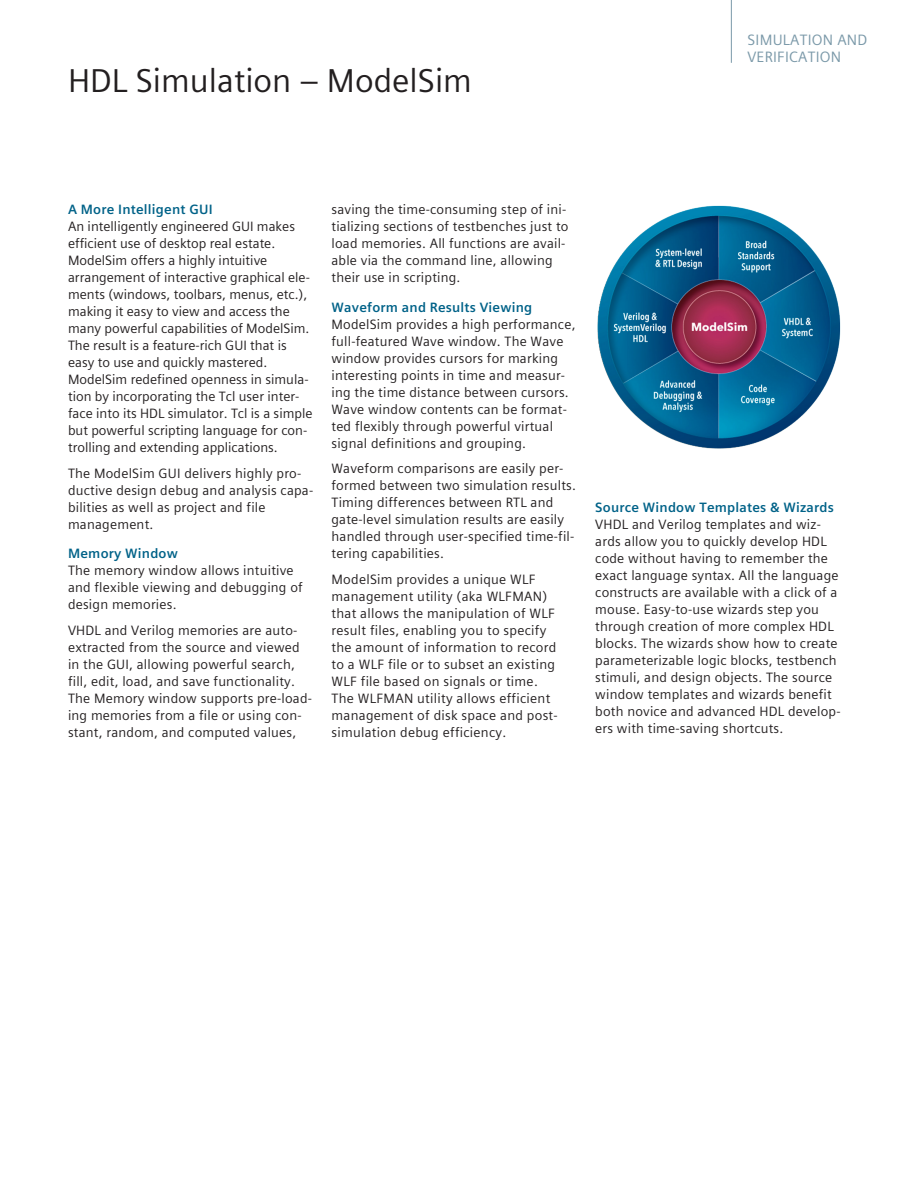
<style>
.page{position:relative;width:918px;height:1188px;background:#fff}
.page>*{position:absolute;margin:0;border:0;box-sizing:border-box;transform-origin:0 0}
.Page_2_Heading_22pt{font:33px "Siemens Sans Global";color:#231f20}
.Product_tab___10pt_0{font:15px/17px "Siemens Sans Global";letter-spacing:.015em;color:#7b99a9}
.Body_Text_Blk__9pt_4{font:13.5px/17px "Siemens Sans Global";letter-spacing:.015em;color:#231f20}
.Body_Sub-Subhead_Dk{font:700 13.5px "Siemens Sans Global";letter-spacing:.015em;color:#006288}
</style>
<div class="page">
<hr style="left:731px;top:0;width:1px;height:63px;background:#7b99a9">
<img style="left:597px;top:205px;width:244px;height:244px">
<p class="Page_2_Heading_22pt" style="left:68px;top:56px;width:405px">HDL Simulation – ModelSim</p>
<p class="Product_tab___10pt_0" style="left:748px;top:32px;width:121px">SIMULATION AND<br>VERIFICATION</p>
<p class="Body_Sub-Subhead_Dk" style="left:68px;top:199px;width:146px">A More Intelligent GUI</p>
<p class="Body_Text_Blk__9pt_4" style="left:68px;top:218px;width:246px">An intelligently engineered GUI makes efficient use of desktop real estate.<br>ModelSim offers a highly intuitive arrangement of interactive graphical ele&shy;ments (windows, toolbars, menus, etc.), making it easy to view and access the many powerful capabilities of ModelSim.<br>The result is a feature-rich GUI that is easy to use and quickly mastered.<br>ModelSim redefined openness in simula&shy;tion by incorporating the Tcl user inter&shy;face into its HDL simulator. Tcl is a simple but powerful scripting language for con&shy;trolling and extending applications.</p>
<p class="Body_Text_Blk__9pt_4" style="left:68px;top:465px;width:247px">The ModelSim GUI delivers highly pro&shy;ductive design debug and analysis capa&shy;bilities as well as project and file management.</p>
<p class="Body_Sub-Subhead_Dk" style="left:68px;top:543px;width:111px">Memory Window</p>
<p class="Body_Text_Blk__9pt_4" style="left:68px;top:562px;width:236px">The memory window allows intuitive and flexible viewing and debugging of design memories.</p>
<p class="Body_Text_Blk__9pt_4" style="left:68px;top:622px;width:246px">VHDL and Verilog memories are auto&shy;extracted from the source and viewed in the GUI, allowing powerful search, fill, edit, load, and save functionality.<br>The Memory window supports pre-load&shy;ing memories from a file or using con&shy;stant, random, and computed values,</p>
<p class="Body_Text_Blk__9pt_4" style="left:332px;top:201px;width:239px">saving the time-consuming step of ini&shy;tializing sections of testbenches just to load memories. All functions are avail&shy;able via the command line, allowing their use in scripting.</p>
<p class="Body_Sub-Subhead_Dk" style="left:332px;top:297px;width:202px">Waveform and Results Viewing</p>
<p class="Body_Text_Blk__9pt_4" style="left:332px;top:316px;width:246px">ModelSim provides a high performance, full-featured Wave window. The Wave window provides cursors for marking interesting points in time and measur&shy;ing the time distance between cursors.<br>Wave window contents can be format&shy;ted flexibly through powerful virtual signal definitions and grouping.</p>
<p class="Body_Text_Blk__9pt_4" style="left:332px;top:460px;width:246px">Waveform comparisons are easily per&shy;formed between two simulation results.<br>Timing differences between RTL and gate-level simulation results are easily handled through user-specified time-fil&shy;tering capabilities.</p>
<p class="Body_Text_Blk__9pt_4" style="left:332px;top:571px;width:228px">ModelSim provides a unique WLF management utility (aka WLFMAN) that allows the manipulation of WLF result files, enabling you to specify the amount of information to record to a WLF file or to subset an existing WLF file based on signals or time.<br>The WLFMAN utility allows efficient management of disk space and post&shy;simulation debug efficiency.</p>
<p class="Body_Sub-Subhead_Dk" style="left:595px;top:497px;width:240px">Source Window Templates &amp; Wizards</p>
<p class="Body_Text_Blk__9pt_4" style="left:595px;top:516px;width:247px">VHDL and Verilog templates and wiz&shy;ards allow you to quickly develop HDL code without having to remember the exact language syntax. All the language constructs are available with a click of a mouse. Easy-to-use wizards step you through creation of more complex HDL blocks. The wizards show how to create parameterizable logic blocks, testbench stimuli, and design objects. The source window templates and wizards benefit both novice and advanced HDL develop&shy;ers with time-saving shortcuts.</p>
</div>
